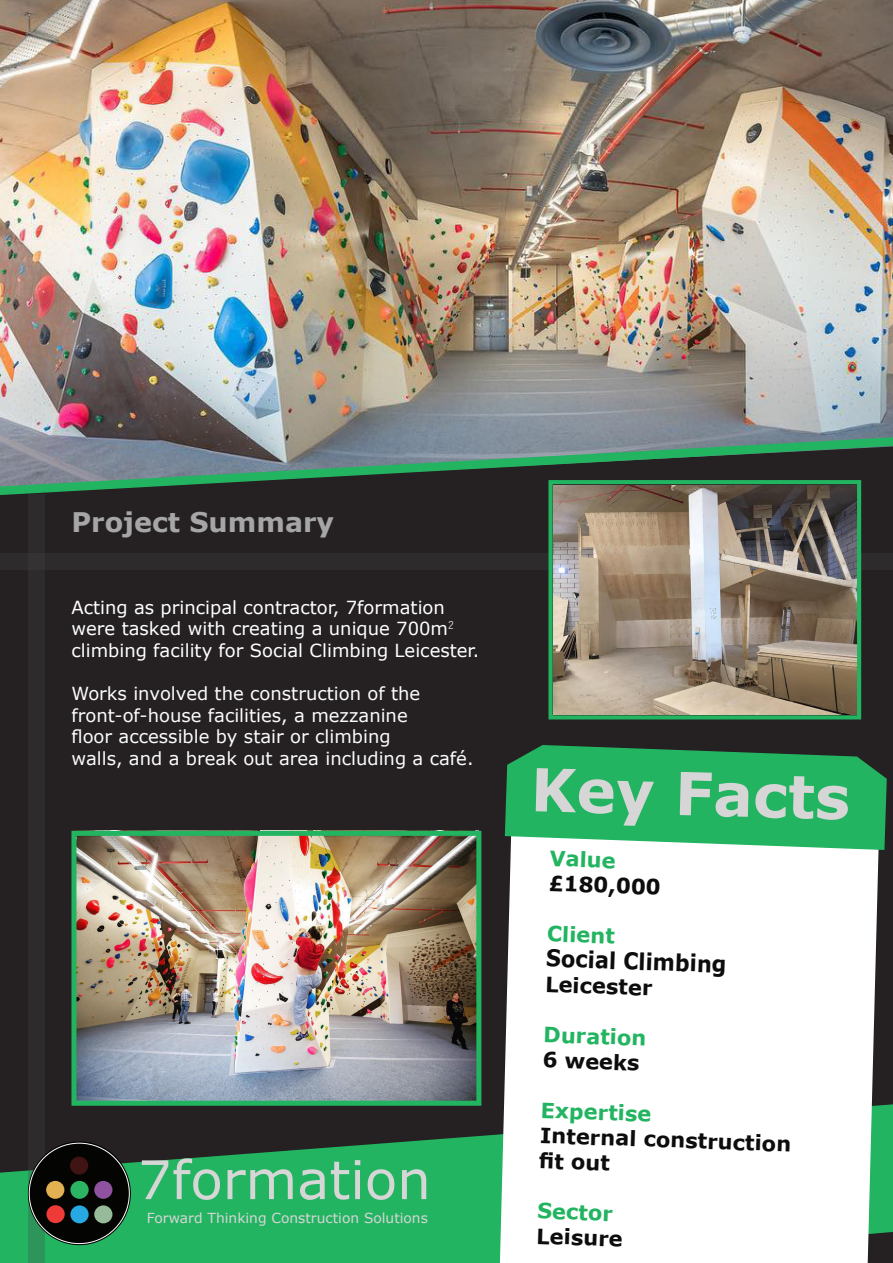
<style>
.page{position:relative;width:893px;height:1263px;background:#fff}
.page>*{position:absolute;margin:0;border:0;box-sizing:border-box;transform-origin:0 0}
.t1{font:700 59.4px "Verdana";color:#d6d6d6}
.t2{font:53.25px "Verdana";color:#d6d6d6}
.t3{font:700 27px "Verdana";color:#a6a6a6}
.t4{font:700 23.1px "Verdana";color:#0d0d0d;scale:.91 1}
.t5{font:700 21px "Verdana";color:#0d0d0d}
.t6{font:700 21px "Verdana";color:#23b461}
.t7{font:18px "Verdana";color:#fcfcfc}
.t8{font:18px "Verdana";color:#fff}
.t9{font:13.8px "Verdana";color:#d6d6d6}
</style>
<div class="page">
<div style="left:0;top:1px;width:893px;height:1262px;background:#252122"></div>
<svg style="left:0;top:1104px;width:893px;height:159px;fill:#23b461"></svg>
<div style="left:500px;top:851px;width:379px;height:412px;background:#fff"></div>
<svg style="left:504px;top:745px;width:383px;height:106px;background:#32ad67"></svg>
<img style="left:0;top:0;width:893px;height:379px">
<svg style="left:0;top:379px;width:893px;height:303px"></svg>
<svg style="left:0;top:434px;width:893px;height:65px"></svg>
<div style="left:29px;top:494px;width:16px;height:769px;background:#2e2b2c"></div>
<div style="left:0;top:553px;width:893px;height:17px;background:#2e2b2c"></div>
<img style="left:77px;top:837px;width:398px;height:263px">
<div style="left:71px;top:831px;width:410px;height:275px;border:5px solid #23b461"></div>
<svg style="left:28px;top:1141px;width:103px;height:104px;background:#16291d"></svg>
<div style="left:46px;top:1205px;width:19px;height:18px;background:#ee3b37;border-radius:50%"></div>
<div style="left:70px;top:1205px;width:19px;height:18px;background:#27a8e0;border-radius:50%"></div>
<div style="left:94px;top:1205px;width:18px;height:18px;background:#97ba9a;border-radius:50%"></div>
<div style="left:70px;top:1181px;width:19px;height:18px;background:#2bb461;border-radius:50%"></div>
<div style="left:46px;top:1181px;width:18px;height:18px;background:#e3b152;border-radius:50%"></div>
<div style="left:94px;top:1181px;width:18px;height:18px;background:#8e52a1;border-radius:50%"></div>
<div style="left:70px;top:1156px;width:18px;height:18px;background:#401412;border-radius:50%"></div>
<img style="left:553px;top:485px;width:303px;height:229px">
<div style="left:548px;top:480px;width:313px;height:239px;border:4px solid #23b461"></div>
<p class="t3" style="left:71px;top:503px;width:264px">Project Summary</p>
<p class="t8" style="left:71px;top:595px;width:375px">Acting as principal contractor, 7formation</p>
<p class="t8" style="left:71px;top:616px;width:384px">were tasked with creating a unique 700m<sup>2</sup></p>
<p class="t8" style="left:71px;top:638px;width:409px">climbing facility for Social Climbing Leicester.</p>
<p class="t7" style="left:71px;top:681px;width:350px">Works involved the construction of the</p>
<p class="t7" style="left:71px;top:703px;width:338px">front-of-house facilities, a mezzanine</p>
<p class="t7" style="left:71px;top:724px;width:321px">floor accessible by stair or climbing</p>
<p class="t7" style="left:71px;top:746px;width:404px">walls, and a break out area including a café.</p>
<p class="t2" style="left:138px;top:1143px;width:295px">7formation</p>
<p class="t9" style="left:147px;top:1208px;width:283px">Forward Thinking Construction Solutions</p>
<p class="t1" style="left:531px;top:749px;width:321px;rotate:1deg">Key Facts</p>
<p class="t6" style="left:550px;top:843px;width:68px;rotate:2deg">Value</p>
<p class="t5" style="left:549px;top:868px;width:114px;rotate:2deg">£180,000</p>
<p class="t6" style="left:548px;top:919px;width:70px;rotate:2deg">Client</p>
<p class="t4" style="left:547px;top:942px;width:200px;rotate:2deg">Social Climbing</p>
<p class="t5" style="left:546px;top:969px;width:109px;rotate:2deg">Leicester</p>
<p class="t6" style="left:544px;top:1019px;width:104px;rotate:2deg">Duration</p>
<p class="t5" style="left:543px;top:1045px;width:99px;rotate:2deg">6 weeks</p>
<p class="t6" style="left:541px;top:1095px;width:112px;rotate:2deg">Expertise</p>
<p class="t5" style="left:540px;top:1120px;width:253px;rotate:2deg">Internal construction</p>
<p class="t5" style="left:540px;top:1145px;width:73px;rotate:2deg">fit out</p>
<p class="t6" style="left:538px;top:1196px;width:77px;rotate:2deg">Sector</p>
<p class="t5" style="left:537px;top:1221px;width:88px;rotate:2deg">Leisure</p>
</div>
